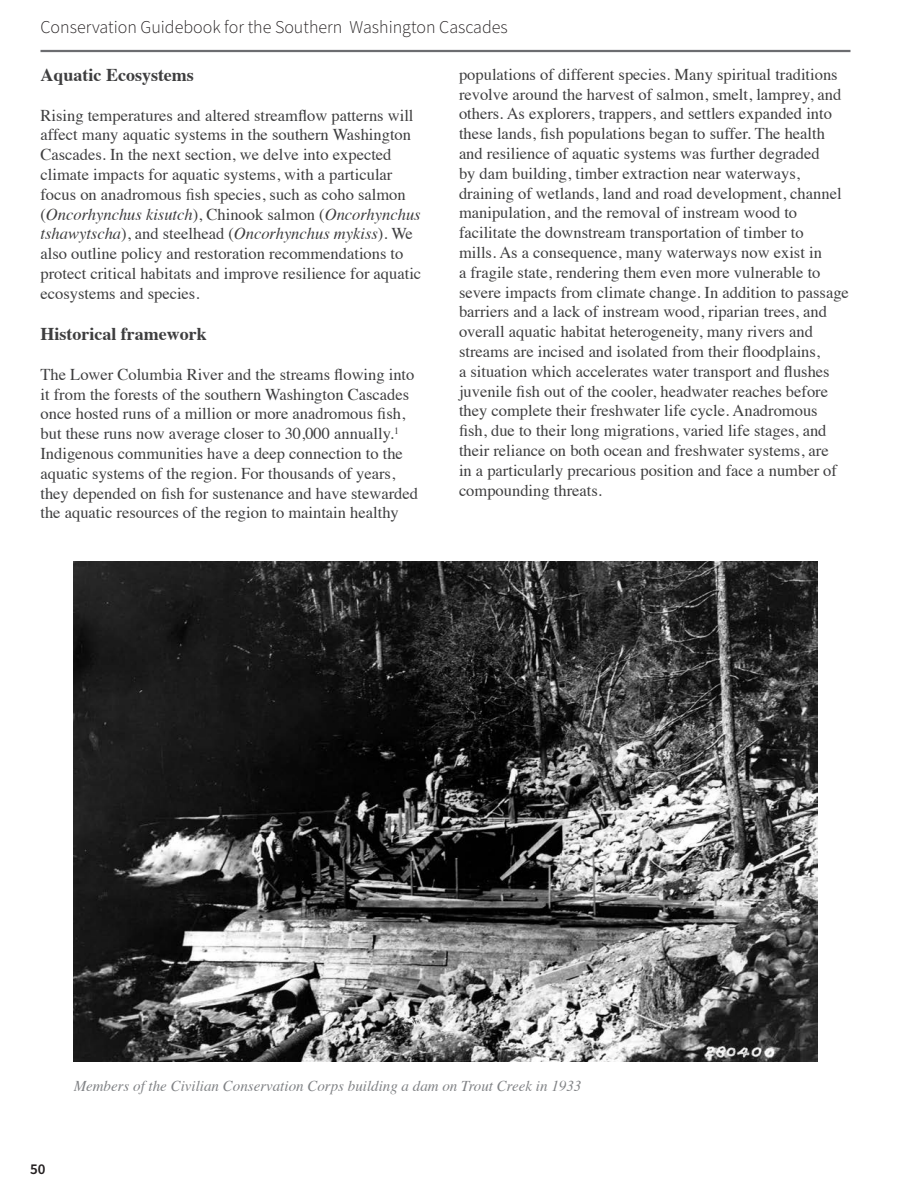
<style>
.page{position:relative;width:918px;height:1188px;background:#fff}
.page>*{position:absolute;margin:0;border:0;box-sizing:border-box;transform-origin:0 0}
.t1{font:300 18px "Source Sans Pro";color:#231f20}
.t2{font:700 18px "Times";color:#3e3e3f}
.t3{font:16.5px/19.8px "Times";color:#3e3e3f}
.t4{font:italic 15px "Times";color:#808285}
.t5{font:600 15px "Source Sans Pro";color:#231f20}
.s1{font-style:italic}
</style>
<div class="page">
<hr style="left:40px;top:50px;width:810px;height:2px;background:#6c6d70">
<img style="left:74px;top:562px;width:743px;height:500px">
<p class="t1" style="left:40px;top:15px;width:469px">Conservation Guidebook for the Southern Washington Cascades</p>
<p class="t2" style="left:40px;top:58px;width:155px">Aquatic Ecosystems</p>
<p class="t3" style="left:40px;top:104px;width:382px">Rising temperatures and altered streamflow patterns will affect many aquatic systems in the southern Washington Cascades. In the next section, we delve into expected climate impacts for aquatic systems, with a particular focus on anadromous fish species, such as coho salmon (<span class="s1">Oncorhynchus kisutch</span>), Chinook salmon (<span class="s1">Oncorhynchus tshawytscha</span>), and steelhead (<span class="s1">Oncorhynchus mykiss</span>). We also outline policy and restoration recommendations to protect critical habitats and improve resilience for aquatic ecosystems and species.</p>
<p class="t2" style="left:40px;top:317px;width:168px">Historical framework</p>
<p class="t3" style="left:40px;top:363px;width:379px">The Lower Columbia River and the streams flowing into it from the forests of the southern Washington Cascades once hosted runs of a million or more anadromous fish, but these runs now average closer to 30,000 annually.<sup>1<br></sup>Indigenous communities have a deep connection to the aquatic systems of the region. For thousands of years, they depended on fish for sustenance and have stewarded the aquatic resources of the region to maintain healthy</p>
<p class="t3" style="left:459px;top:63px;width:391px">populations of different species. Many spiritual traditions revolve around the harvest of salmon, smelt, lamprey, and others. As explorers, trappers, and settlers expanded into these lands, fish populations began to suffer. The health and resilience of aquatic systems was further degraded<br>by dam building, timber extraction near waterways, draining of wetlands, land and road development, channel manipulation, and the removal of instream wood to facilitate the downstream transportation of timber to<br>mills. As a consequence, many waterways now exist in<br>a fragile state, rendering them even more vulnerable to severe impacts from climate change. In addition to passage barriers and a lack of instream wood, riparian trees, and overall aquatic habitat heterogeneity, many rivers and streams are incised and isolated from their floodplains,<br>a situation which accelerates water transport and flushes juvenile fish out of the cooler, headwater reaches before they complete their freshwater life cycle. Anadromous fish, due to their long migrations, varied life stages, and their reliance on both ocean and freshwater systems, are<br>in a particularly precarious position and face a number of compounding threats.</p>
<p class="t5" style="left:30px;top:1159px;width:17px">50</p>
<p class="t4" style="left:74px;top:1073px;width:509px">Members of the Civilian Conservation Corps building a dam on Trout Creek in 1933</p>
</div>
